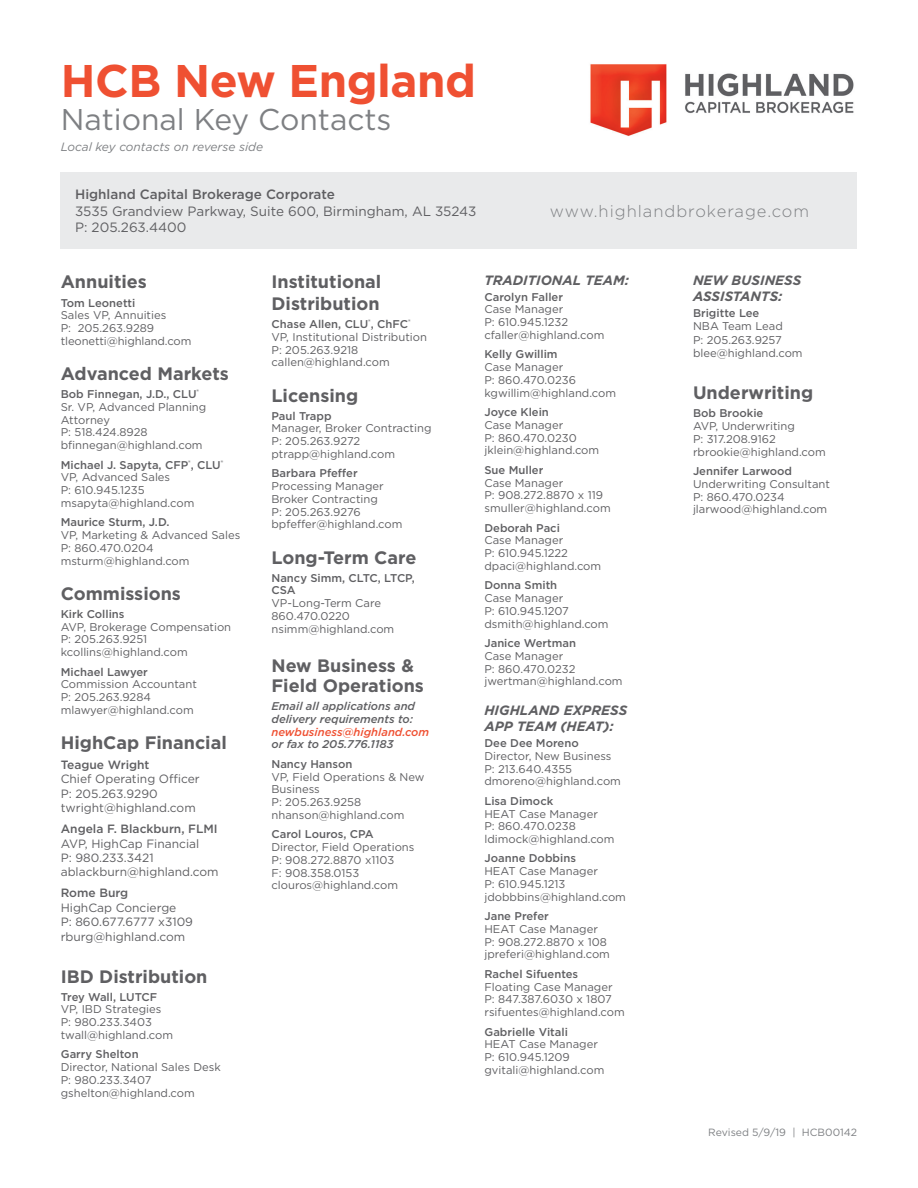
<style>
.page{position:relative;width:918px;height:1188px;background:#fff}
.page>*{position:absolute;margin:0;border:0;box-sizing:border-box;transform-origin:0 0}
.t1{font:700 45.75px "Gotham";letter-spacing:-.01em;color:#ef5032}
.t2{font:30px "Gotham";color:#7e8083}
.t3{font:700 18px/21.6px "Gotham";color:#5f5f62}
.t4{font:300 16.5px "Gotham";letter-spacing:.06em;color:#7e8083}
.t5{font:italic 700 13.5px/16.2px "Gotham";color:#5f5f62}
.t6{font:13.5px/16.5px "Gotham";color:#5f5f62}
.t7{font:500 13.5px "Gotham";color:#5f5f62}
.t8{font:12px/14.4px "Gotham";color:#5f5f62}
.t9{font:500 12px "Gotham";color:#5f5f62}
.t10{font:italic 12px "Gotham";color:#7e8083}
.t11{font:11.25px/12.8px "Gotham";color:#5f5f62}
.t12{font:500 11.25px/12.8px "Gotham";color:#5f5f62}
.t13{font:italic 500 11.25px/12.8px "Gotham";color:#5f5f62}
.t14{font:italic 500 11.25px "Gotham";color:#ef5032}
.t15{font:500 11.25px "Gotham";letter-spacing:-.02em;color:#5f5f62}
.t16{font:10.5px "Gotham";color:#7e8083}
.s1{font-weight:500}
</style>
<div class="page">
<div style="left:61px;top:172px;width:796px;height:77px;background:#e9eaeb"></div>
<img style="left:590px;top:64px;width:264px;height:72px">
<h1 class="t1" style="left:61px;top:51px;width:417px">HCB New England</h1>
<h2 class="t2" style="left:61px;top:101px;width:332px">National Key Contacts</h2>
<p class="t10" style="left:61px;top:140px;width:204px">Local key contacts on reverse side</p>
<p class="t7" style="left:75px;top:186px;width:261px">Highland Capital Brokerage Corporate</p>
<p class="t6" style="left:75px;top:203px;width:403px">3535 Grandview Parkway, Suite 600, Birmingham, AL 35243<br>P: 205.263.4400</p>
<h3 class="t4" style="left:550px;top:201px;width:261px">www.highlandbrokerage.com</h3>
<h3 class="t3" style="left:61px;top:271px;width:88px">Annuities</h3>
<p class="t12" style="left:61px;top:296px;width:76px">Tom Leonetti</p>
<p class="t11" style="left:61px;top:309px;width:132px">Sales VP, Annuities<br>P: 205.263.9289 tleonetti@highland.com</p>
<h3 class="t3" style="left:61px;top:363px;width:170px">Advanced Markets</h3>
<p class="t11" style="left:61px;top:388px;width:147px"><span class="s1">Bob Finnegan, J.D., CLU</span><sup>®<br></sup>Sr. VP, Advanced Planning<br>Attorney<br>P: 518.424.8928 bfinnegan@highland.com</p>
<p class="t11" style="left:61px;top:458px;width:164px"><span class="s1">Michael J. Sapyta, CFP</span><sup>®</sup><span class="s1">, CLU</span><sup>®<br></sup>VP, Advanced Sales<br>P: 610.945.1235 msapyta@highland.com</p>
<p class="t12" style="left:61px;top:516px;width:110px">Maurice Sturm, J.D.</p>
<p class="t11" style="left:61px;top:529px;width:181px">VP, Marketing &amp; Advanced Sales<br>P: 860.470.0204 msturm@highland.com</p>
<h3 class="t3" style="left:61px;top:582px;width:122px">Commissions</h3>
<p class="t12" style="left:61px;top:607px;width:65px">Kirk Collins</p>
<p class="t11" style="left:61px;top:620px;width:172px">AVP, Brokerage Compensation<br>P: 205.263.9251 kcollins@highland.com</p>
<p class="t12" style="left:61px;top:665px;width:89px">Michael Lawyer</p>
<p class="t11" style="left:61px;top:678px;width:138px">Commission Accountant<br>P: 205.263.9284 mlawyer@highland.com</p>
<h3 class="t3" style="left:61px;top:732px;width:168px">HighCap Financial</h3>
<p class="t9" style="left:61px;top:757px;width:90px">Teague Wright</p>
<p class="t8" style="left:61px;top:771px;width:141px">Chief Operating Officer<br>P: 205.263.9290 twright@highland.com</p>
<p class="t9" style="left:61px;top:821px;width:159px">Angela F. Blackburn, FLMI</p>
<p class="t8" style="left:61px;top:836px;width:159px">AVP, HighCap Financial<br>P: 980.233.3421 ablackburn@highland.com</p>
<p class="t9" style="left:61px;top:885px;width:69px">Rome Burg</p>
<p class="t8" style="left:61px;top:900px;width:134px">HighCap Concierge<br>P: 860.677.6777 x3109 rburg@highland.com</p>
<h3 class="t3" style="left:61px;top:965px;width:148px">IBD Distribution</h3>
<p class="t15" style="left:61px;top:989px;width:98px">Trey Wall, LUTCF</p>
<p class="t11" style="left:61px;top:1003px;width:114px">VP, IBD Strategies<br>P: 980.233.3403 twall@highland.com</p>
<p class="t12" style="left:61px;top:1048px;width:79px">Garry Shelton</p>
<p class="t11" style="left:61px;top:1061px;width:162px">Director, National Sales Desk<br>P: 980.233.3407 gshelton@highland.com</p>
<h3 class="t3" style="left:272px;top:271px;width:111px">Institutional<br>Distribution</h3>
<p class="t11" style="left:272px;top:318px;width:157px"><span class="s1">Chase Allen, CLU</span><sup>®</sup><span class="s1">, ChFC</span><sup>®<br></sup>VP, Institutional Distribution<br>P: 205.263.9218 callen@highland.com</p>
<h3 class="t3" style="left:272px;top:384px;width:88px">Licensing</h3>
<p class="t12" style="left:272px;top:409px;width:62px">Paul Trapp</p>
<p class="t11" style="left:272px;top:422px;width:161px">Manager, Broker Contracting<br>P: 205.263.9272 ptrapp@highland.com</p>
<p class="t12" style="left:272px;top:467px;width:88px">Barbara Pfeffer</p>
<p class="t11" style="left:272px;top:480px;width:132px">Processing Manager<br>Broker Contracting<br>P: 205.263.9276 bpfeffer@highland.com</p>
<h3 class="t3" style="left:272px;top:546px;width:147px">Long-Term Care</h3>
<p class="t12" style="left:272px;top:571px;width:145px">Nancy Simm, CLTC, LTCP,<br>CSA</p>
<p class="t11" style="left:272px;top:597px;width:124px">VP-Long-Term Care<br>860.470.0220 nsimm@highland.com</p>
<h3 class="t3" style="left:272px;top:656px;width:154px;line-height:19.5px">New Business &amp;<br>Field Operations</h3>
<p class="t13" style="left:272px;top:700px;width:145px">Email all applications and delivery requirements to:</p>
<p class="t14" style="left:272px;top:724px;width:159px">newbusiness@highland.com</p>
<p class="t13" style="left:272px;top:738px;width:124px">or fax to 205.776.1183</p>
<p class="t12" style="left:272px;top:757px;width:83px">Nancy Hanson</p>
<p class="t11" style="left:272px;top:770px;width:155px">VP, Field Operations &amp; New<br>Business<br>P: 205.263.9258 nhanson@highland.com</p>
<p class="t12" style="left:272px;top:828px;width:104px">Carol Louros, CPA</p>
<p class="t11" style="left:272px;top:840px;width:144px">Director, Field Operations<br>P: 908.272.8870 x1103<br>F: 908.358.0153 clouros@highland.com</p>
<p class="t5" style="left:484px;top:272px;width:146px">TRADITIONAL TEAM:</p>
<p class="t12" style="left:484px;top:290px;width:80px">Carolyn Faller</p>
<p class="t11" style="left:484px;top:303px;width:121px">Case Manager<br>P: 610.945.1232 cfaller@highland.com</p>
<p class="t12" style="left:484px;top:348px;width:75px">Kelly Gwillim</p>
<p class="t11" style="left:484px;top:361px;width:133px">Case Manager<br>P: 860.470.0236 kgwillim@highland.com</p>
<p class="t12" style="left:484px;top:406px;width:66px">Joyce Klein</p>
<p class="t11" style="left:484px;top:418px;width:116px">Case Manager<br>P: 860.470.0230 jklein@highland.com</p>
<p class="t12" style="left:484px;top:463px;width:60px">Sue Muller</p>
<p class="t11" style="left:484px;top:476px;width:128px">Case Manager<br>P: 908.272.8870 x 119 smuller@highland.com</p>
<p class="t12" style="left:484px;top:521px;width:77px">Deborah Paci</p>
<p class="t11" style="left:484px;top:534px;width:118px">Case Manager<br>P: 610.945.1222 dpaci@highland.com</p>
<p class="t12" style="left:484px;top:579px;width:74px">Donna Smith</p>
<p class="t11" style="left:484px;top:591px;width:126px">Case Manager<br>P: 610.945.1207 dsmith@highland.com</p>
<p class="t12" style="left:484px;top:637px;width:93px">Janice Wertman</p>
<p class="t11" style="left:484px;top:649px;width:140px">Case Manager<br>P: 860.470.0232 jwertman@highland.com</p>
<p class="t5" style="left:484px;top:702px;width:144px">HIGHLAND EXPRESS<br>APP TEAM (HEAT):</p>
<p class="t12" style="left:484px;top:737px;width:96px">Dee Dee Moreno</p>
<p class="t11" style="left:484px;top:749px;width:138px">Director, New Business<br>P: 213.640.4355 dmoreno@highland.com</p>
<p class="t12" style="left:484px;top:794px;width:70px">Lisa Dimock</p>
<p class="t11" style="left:484px;top:807px;width:132px">HEAT Case Manager<br>P: 860.470.0238 ldimock@highland.com</p>
<p class="t12" style="left:484px;top:852px;width:93px">Joanne Dobbins</p>
<p class="t11" style="left:484px;top:865px;width:143px">HEAT Case Manager<br>P: 610.945.1213 jdobbbins@highland.com</p>
<p class="t12" style="left:484px;top:910px;width:66px">Jane Prefer</p>
<p class="t11" style="left:484px;top:922px;width:127px">HEAT Case Manager<br>P: 908.272.8870 x 108 jpreferi@highland.com</p>
<p class="t12" style="left:484px;top:967px;width:95px">Rachel Sifuentes</p>
<p class="t11" style="left:484px;top:980px;width:142px">Floating Case Manager<br>P: 847.387.6030 x 1807 rsifuentes@highland.com</p>
<p class="t12" style="left:484px;top:1025px;width:85px">Gabrielle Vitali</p>
<p class="t11" style="left:484px;top:1038px;width:121px">HEAT Case Manager<br>P: 610.945.1209 gvitali@highland.com</p>
<p class="t5" style="left:693px;top:272px;width:110px">NEW BUSINESS<br>ASSISTANTS:</p>
<p class="t12" style="left:693px;top:306px;width:68px">Brigitte Lee</p>
<p class="t11" style="left:693px;top:319px;width:111px;line-height:13.5px">NBA Team Lead<br>P: 205.263.9257 blee@highland.com</p>
<h3 class="t3" style="left:693px;top:382px;width:122px">Underwriting</h3>
<p class="t12" style="left:693px;top:407px;width:72px">Bob Brookie</p>
<p class="t11" style="left:693px;top:419px;width:134px">AVP, Underwriting<br>P: 317.208.9162 rbrookie@highland.com</p>
<p class="t12" style="left:693px;top:465px;width:101px">Jennifer Larwood</p>
<p class="t11" style="left:693px;top:477px;width:139px">Underwriting Consultant<br>P: 860.470.0234 jlarwood@highland.com</p>
<p class="t16" style="left:708px;top:1125px;width:150px">Revised 5/9/19 | HCB00142</p>
</div>
